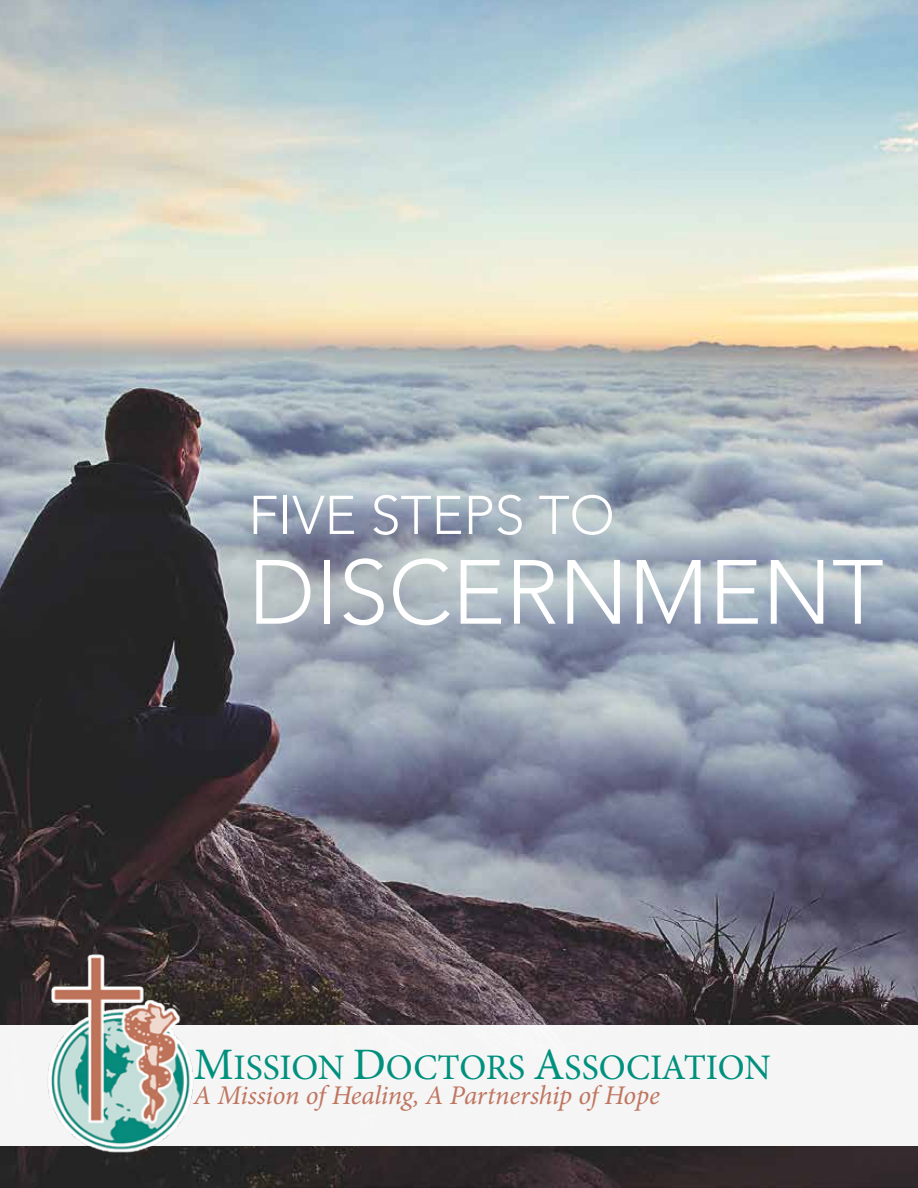
<style>
.page{position:relative;width:918px;height:1188px;background:#fff}
.page>*{position:absolute;margin:0;border:0;box-sizing:border-box;transform-origin:0 0}
.t1{font:300 90px "Avenir";color:#fff}
.t2{font:300 54px "Avenir";color:#fff}
.t3{font:36px "Minion Pro";color:#00907e}
.t4{font:italic 27px "Minion Pro";letter-spacing:-.01em;color:#bf7660}
.s1{font-size:45px}
</style>
<div class="page">
<img style="left:0;top:0;width:918px;height:1188px">
<div style="left:0;top:1025px;width:918px;height:120px;background:#f5f5f5"></div>
<img style="left:38px;top:950px;width:162px;height:206px">
<h2 class="t2" style="left:248px;top:483px;width:368px">FIVE STEPS TO</h2>
<h1 class="t1" style="left:248px;top:539px;width:637px">DISCERNMENT</h1>
<h3 class="t3" style="left:194px;top:1043px;width:579px"><span class="s1">M</span>ISSION <span class="s1">D</span>OCTORS <span class="s1">A</span>SSOCIATION</h3>
<p class="t4" style="left:194px;top:1077px;width:468px">A Mission of Healing, A Partnership of Hope</p>
</div>
